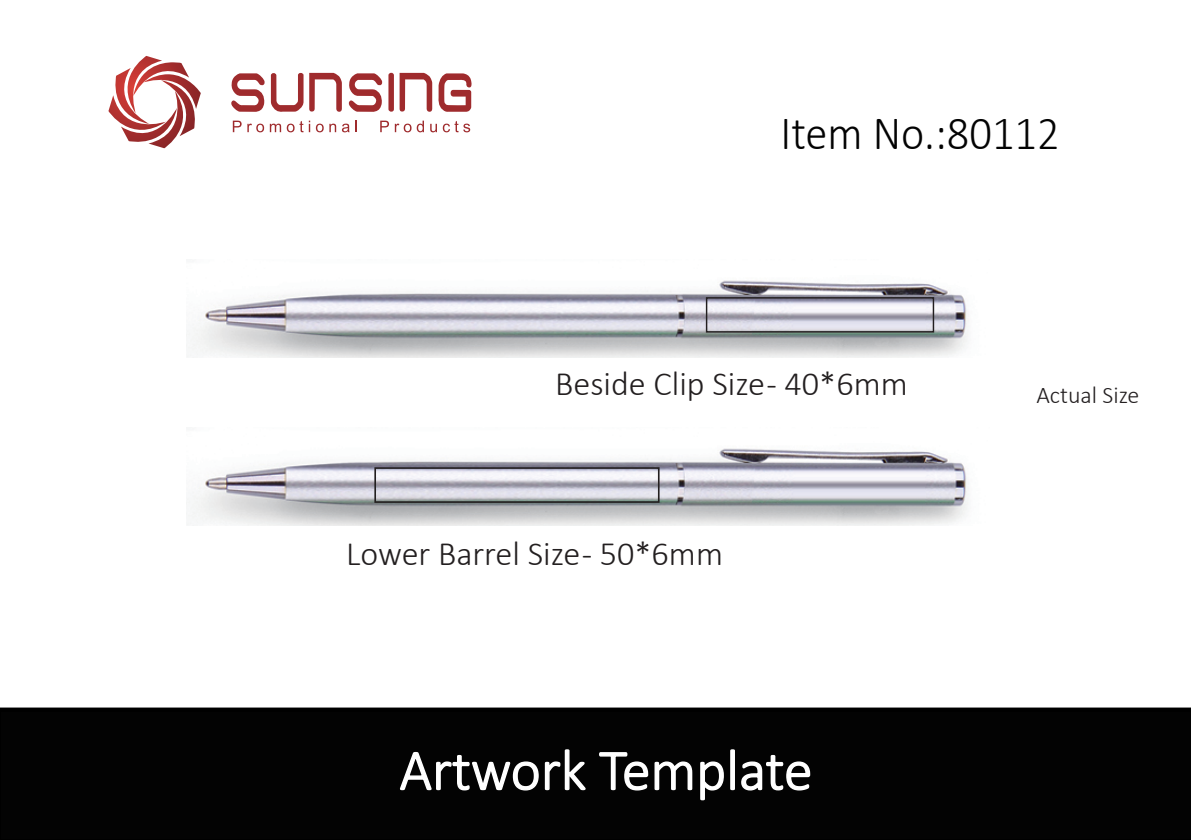
<style>
.page{position:relative;width:1191px;height:840px;background:#fff}
.page>*{position:absolute;margin:0;border:0;box-sizing:border-box;transform-origin:0 0}
.t1{font:300 57.8px "Calibri";color:#fff}
.t2{font:300 48px "Calibri";color:#030303;scale:.93 1}
.t3{font:300 34.2px "Calibri";color:#231f20}
.t4{font:300 24px "Calibri";color:#231f20}
</style>
<div class="page">
<img style="left:186px;top:448px;width:783px;height:77px">
<img style="left:186px;top:280px;width:783px;height:77px">
<svg style="left:231px;top:73px;width:34px;height:39px"></svg>
<svg style="left:271px;top:73px;width:32px;height:39px"></svg>
<svg style="left:309px;top:73px;width:33px;height:39px"></svg>
<svg style="left:348px;top:73px;width:34px;height:39px"></svg>
<div style="left:388px;top:73px;width:6px;height:39px;background:#9f2b2d;border-radius:2px"></div>
<svg style="left:399px;top:73px;width:33px;height:39px"></svg>
<svg style="left:438px;top:73px;width:33px;height:39px"></svg>
<svg style="left:233px;top:121px;width:31px;height:11px"></svg>
<svg style="left:270px;top:123px;width:11px;height:9px"></svg>
<svg style="left:287px;top:121px;width:16px;height:11px"></svg>
<svg style="left:316px;top:123px;width:20px;height:9px"></svg>
<svg style="left:342px;top:121px;width:15px;height:11px"></svg>
<svg style="left:380px;top:121px;width:9px;height:11px"></svg>
<svg style="left:395px;top:123px;width:16px;height:9px"></svg>
<svg style="left:417px;top:121px;width:7px;height:11px"></svg>
<svg style="left:430px;top:124px;width:7px;height:8px"></svg>
<svg style="left:443px;top:121px;width:27px;height:11px"></svg>
<svg style="left:108px;top:56px;width:93px;height:93px"></svg>
<div style="left:0;top:711px;width:1191px;height:128px;background:#030303"></div>
<svg style="left:0;top:707px;width:1191px;height:4px;fill:#000"></svg>
<svg style="left:399px;top:745px;width:188px;height:51px"></svg>
<svg style="left:598px;top:750px;width:95px;height:40px"></svg>
<svg style="left:699px;top:747px;width:112px;height:54px"></svg>
<div style="left:374px;top:467px;width:285px;height:35px;border:2px solid #231f20"></div>
<div style="left:706px;top:297px;width:228px;height:35px;border:1px solid #231f20"></div>
<h2 class="t2" style="left:780px;top:104px;width:302px">Item No.:80112</h2>
<p class="t3" style="left:555px;top:362px;width:354px">Beside Clip Size - 40*6mm</p>
<p class="t3" style="left:346px;top:532px;width:378px">Lower Barrel Size - 50*6mm</p>
<h1 class="t1" style="left:399px;top:733px;width:414px">Artwork Template</h1>
<p class="t4" style="left:1036px;top:380px;width:104px">Actual Size</p>
</div>
